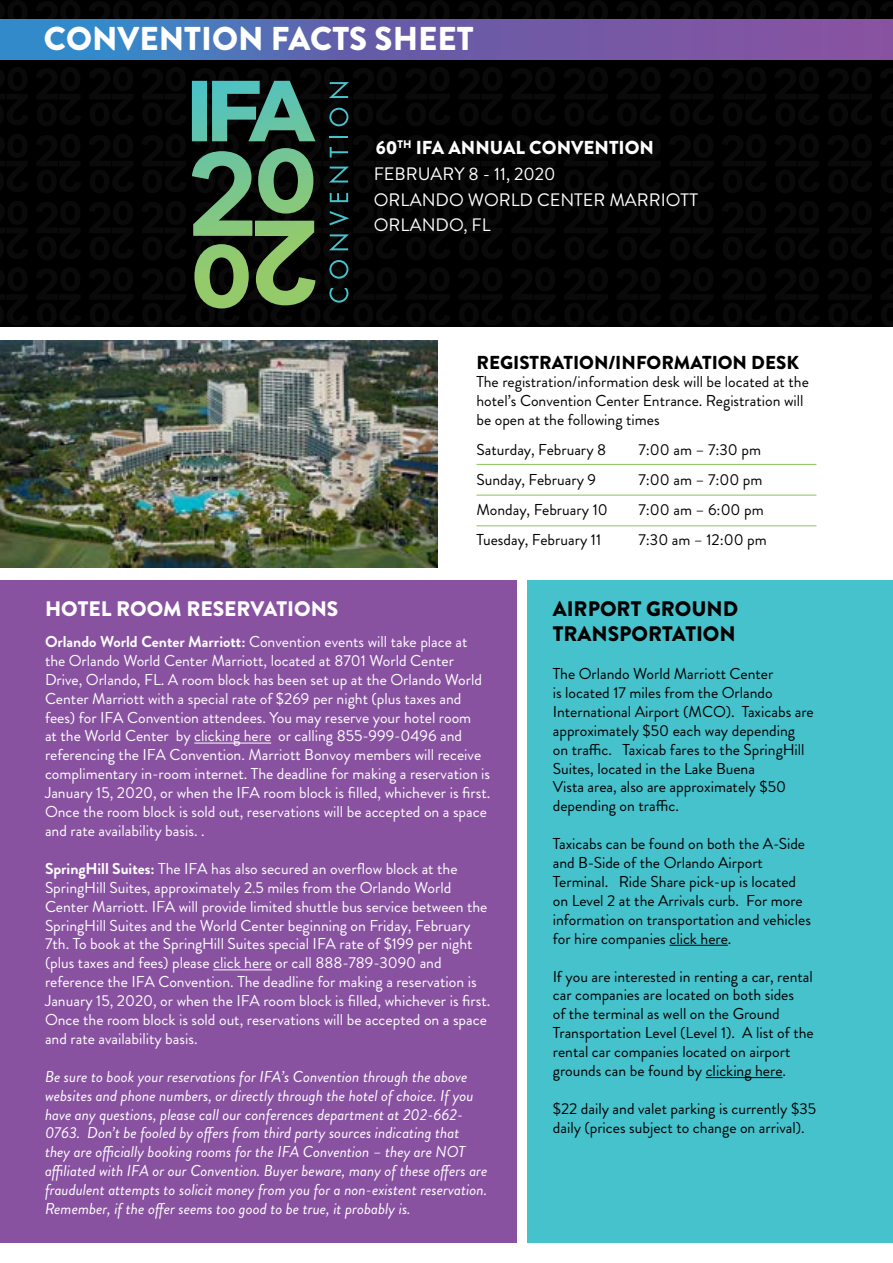
<style>
.page{position:relative;width:893px;height:1263px;background:#fff}
.page>*{position:absolute;margin:0;border:0;box-sizing:border-box;transform-origin:0 0}
.t1{font:900 33px "Brandon Grotesque";color:#fff}
.t2{font:900 21px/25.2px "Brandon Grotesque";color:#000}
.t3{font:900 21px "Brandon Grotesque";color:#fff}
.t4{font:900 18.75px "Brandon Grotesque";color:#000}
.t5{font:900 18.75px "Brandon Grotesque";color:#fff}
.t6{font:18px/25.5px "Brandon Grotesque";color:#fff}
.t7{font:15.75px/18.9px "Brandon Grotesque";color:#fff}
.t8{font:15.75px/18.9px "Brandon Grotesque";color:#000}
.t9{font:italic 15.75px/18.9px "Brandon Grotesque";color:#fff}
.s1{font-weight:700}
</style>
<div class="page">
<div style="left:0;top:0;width:893px;height:327px;background:#000"></div>
<svg style="left:0;top:19px;width:893px;height:41px"></svg>
<div style="left:527px;top:580px;width:366px;height:662px;background:#45c2cc"></div>
<div style="left:0;top:580px;width:517px;height:662px;background:#8952a1"></div>
<svg style="left:191px;top:80px;width:158px;height:229px"></svg>
<hr style="left:669px;top:945px;width:59px;height:1px;background:#000">
<hr style="left:706px;top:1077px;width:77px;height:1px;background:#000">
<hr style="left:476px;top:464px;width:340px;height:1px;background:#96cb6c">
<hr style="left:476px;top:495px;width:340px;height:1px;background:#96cb6c">
<hr style="left:476px;top:525px;width:340px;height:1px;background:#96cb6c">
<img style="left:0;top:340px;width:437px;height:228px">
<hr style="left:194px;top:743px;width:77px;height:1px;background:#fff">
<hr style="left:213px;top:969px;width:59px;height:1px;background:#fff">
<h1 class="t1" style="left:44px;top:16px;width:431px">CONVENTION FACTS SHEET</h1>
<p class="t5" style="left:376px;top:135px;width:280px">60<sup>TH</sup> IFA ANNUAL CONVENTION</p>
<p class="t6" style="left:374px;top:161px;width:326px">FEBRUARY 8 - 11, 2020<br>ORLANDO WORLD CENTER MARRIOTT<br>ORLANDO, FL</p>
<p class="t4" style="left:476px;top:349px;width:324px">REGISTRATION/INFORMATION DESK</p>
<p class="t8" style="left:476px;top:373px;width:334px">The registration/information desk will be located at the hotel’s Convention Center Entrance. Registration will be open at the following times</p>
<p class="t8" style="left:476px;top:441px;width:131px">Saturday, February 8</p>
<p class="t8" style="left:638px;top:441px;width:124px">7:00 am – 7:30 pm</p>
<p class="t8" style="left:476px;top:471px;width:121px">Sunday, February 9</p>
<p class="t8" style="left:638px;top:471px;width:126px">7:00 am – 7:00 pm</p>
<p class="t8" style="left:476px;top:501px;width:133px">Monday, February 10</p>
<p class="t8" style="left:638px;top:501px;width:127px">7:00 am – 6:00 pm</p>
<p class="t8" style="left:476px;top:531px;width:126px">Tuesday, February 11</p>
<p class="t8" style="left:638px;top:531px;width:130px">7:30 am – 12:00 pm</p>
<h2 class="t3" style="left:45px;top:594px;width:295px">HOTEL ROOM RESERVATIONS</h2>
<p class="t7" style="left:45px;top:632px;width:447px"><span class="s1">Orlando World Center Marriott:</span> Convention events will take place at the Orlando World Center Marriott, located at 8701 World Center Drive, Orlando, FL. A room block has been set up at the Orlando World Center Marriott with a special rate of $269 per night (plus taxes and fees) for IFA Convention attendees. You may reserve your hotel room<br>at the World Center by clicking here or calling 855-999-0496 and referencing the IFA Convention. Marriott Bonvoy members will receive complimentary in-room internet. The deadline for making a reservation is January 15, 2020, or when the IFA room block is filled, whichever is first.<br>Once the room block is sold out, reservations will be accepted on a space and rate availability basis. .</p>
<p class="t7" style="left:45px;top:859px;width:447px"><span class="s1">SpringHill Suites:</span> The IFA has also secured an overflow block at the SpringHill Suites, approximately 2.5 miles from the Orlando World Center Marriott. IFA will provide limited shuttle bus service between the SpringHill Suites and the World Center beginning on Friday, February 7th. To book at the SpringHill Suites special IFA rate of $199 per night (plus taxes and fees) please click here or call 888-789-3090 and reference the IFA Convention. The deadline for making a reservation is January 15, 2020, or when the IFA room block is filled, whichever is first.<br>Once the room block is sold out, reservations will be accepted on a space and rate availability basis.</p>
<p class="t9" style="left:45px;top:1067px;width:444px">Be sure to book your reservations for IFA’s Convention through the above websites and phone numbers, or directly through the hotel of choice. If you have any questions, please call our conferences department at 202-662- 0763. Don’t be fooled by offers from third party sources indicating that they are officially booking rooms for the IFA Convention – they are NOT affiliated with IFA or our Convention. Buyer beware, many of these offers are fraudulent attempts to solicit money from you for a non-existent reservation.<br>Remember, if the offer seems too good to be true, it probably is.</p>
<h2 class="t2" style="left:553px;top:596px;width:187px">AIRPORT GROUND<br>TRANSPORTATION</h2>
<p class="t8" style="left:553px;top:664px;width:262px">The Orlando World Marriott Center<br>is located 17 miles from the Orlando International Airport (MCO). Taxicabs are approximately $50 each way depending on traffic. Taxicab fares to the SpringHill Suites, located in the Lake Buena<br>Vista area, also are approximately $50 depending on traffic.</p>
<p class="t8" style="left:553px;top:834px;width:260px">Taxicabs can be found on both the A-Side and B-Side of the Orlando Airport Terminal. Ride Share pick-up is located on Level 2 at the Arrivals curb. For more information on transportation and vehicles for hire companies click here.</p>
<p class="t8" style="left:553px;top:967px;width:262px">If you are interested in renting a car, rental car companies are located on both sides<br>of the terminal as well on the Ground Transportation Level (Level 1). A list of the rental car companies located on airport grounds can be found by clicking here.</p>
<p class="t8" style="left:553px;top:1099px;width:265px">$22 daily and valet parking is currently $35 daily (prices subject to change on arrival).</p>
</div>
